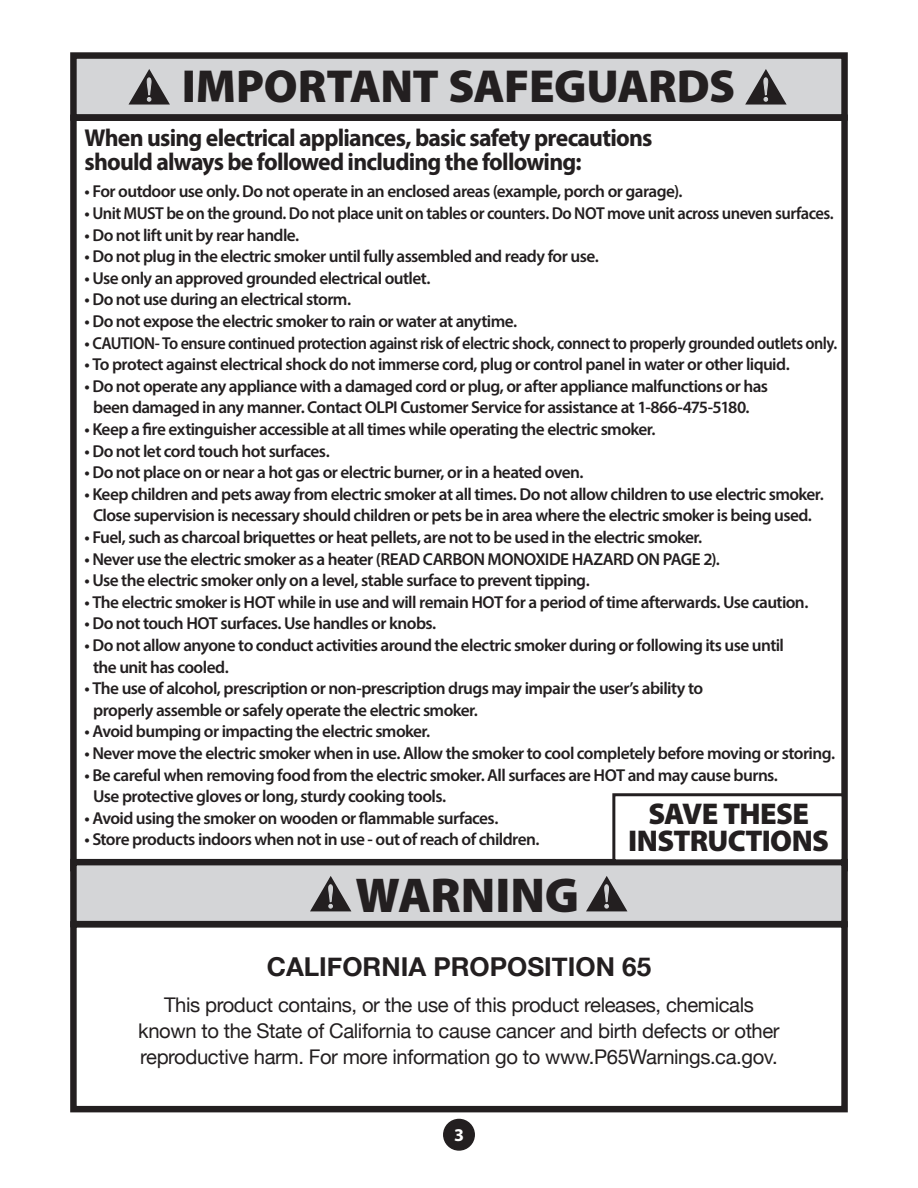
<style>
.page{position:relative;width:918px;height:1188px;background:#fff}
.page>*{position:absolute;margin:0;border:0;box-sizing:border-box;transform-origin:0 0}
.t1{font:900 49.2px "Myriad Pro";letter-spacing:-.005em;color:#231f20}
.t2{font:900 46.5px "Myriad Pro";letter-spacing:-.01em;color:#231f20}
.t3{font:900 30.15px/27px "Myriad Pro";letter-spacing:-.025em;color:#231f20;text-align:center}
.t4{font:700 25.95px "Helvetica Neue";color:#231f20}
.t5{font:700 24.45px/24px "Myriad Pro";letter-spacing:-.035em;color:#231f20}
.t6{font:20.25px/26.1px "Helvetica Neue";letter-spacing:-.02em;color:#231f20;text-align:center}
.t7{font:700 18px "Myriad Pro";color:#fff}
.t8{font:600 17.25px/21.6px "Myriad Pro";letter-spacing:-.035em;color:#231f20}
</style>
<div class="page">
<div style="left:73px;top:56px;width:772px;height:61px;background:#d4d5d7"></div>
<div style="left:70px;top:52px;width:778px;height:69px;border:6px solid #231f20"></div>
<div style="left:70px;top:115px;width:778px;height:756px;border:6px solid #231f20"></div>
<div style="left:73px;top:862px;width:772px;height:62px;background:#d4d5d7"></div>
<div style="left:70px;top:859px;width:778px;height:68px;border:6px solid #231f20"></div>
<div style="left:70px;top:921px;width:778px;height:191px;border:6px solid #231f20"></div>
<svg style="left:310px;top:876px;width:42px;height:36px"></svg>
<svg style="left:586px;top:876px;width:42px;height:36px"></svg>
<svg style="left:128px;top:69px;width:42px;height:36px"></svg>
<svg style="left:745px;top:69px;width:42px;height:36px"></svg>
<div style="left:612px;top:793px;width:233px;height:69px;border:3px solid #231f20"></div>
<div style="left:444px;top:1120px;width:30px;height:30px;background:#231f20;border-radius:50%"></div>
<div style="left:443px;top:1119px;width:32px;height:32px;border:2px solid #231f20;border-radius:50%"></div>
<h2 class="t2" style="left:182px;top:60px;width:555px">IMPORTANT SAFEGUARDS</h2>
<h3 class="t5" style="left:84px;top:125px;width:569px">When using electrical appliances, basic safety precautions should always be followed including the following:</h3>
<p class="t8" style="left:84px;top:180px;width:599px">• For outdoor use only. Do not operate in an enclosed areas (example, porch or garage).</p>
<p class="t8" style="left:84px;top:202px;width:751px">• Unit MUST be on the ground. Do not place unit on tables or counters. Do NOT move unit across uneven surfaces.</p>
<p class="t8" style="left:84px;top:224px;width:216px">• Do not lift unit by rear handle.</p>
<p class="t8" style="left:84px;top:245px;width:516px">• Do not plug in the electric smoker until fully assembled and ready for use.</p>
<p class="t8" style="left:84px;top:267px;width:348px">• Use only an approved grounded electrical outlet.</p>
<p class="t8" style="left:84px;top:288px;width:268px">• Do not use during an electrical storm.</p>
<p class="t8" style="left:84px;top:310px;width:434px">• Do not expose the electric smoker to rain or water at anytime.</p>
<p class="t8" style="left:84px;top:332px;width:754px">• CAUTION- To ensure continued protection against risk of electric shock, connect to properly grounded outlets only.</p>
<p class="t8" style="left:84px;top:353px;width:707px">• To protect against electrical shock do not immerse cord, plug or control panel in water or other liquid.</p>
<p class="t8" style="left:84px;top:375px;width:685px;text-align:center">• Do not operate any appliance with a damaged cord or plug, or after appliance malfunctions or has been damaged in any manner. Contact OLPI Customer Service for assistance at 1-866-475-5180.</p>
<p class="t8" style="left:84px;top:418px;width:573px">• Keep a fire extinguisher accessible at all times while operating the electric smoker.</p>
<p class="t8" style="left:84px;top:440px;width:247px">• Do not let cord touch hot surfaces.</p>
<p class="t8" style="left:84px;top:461px;width:501px">• Do not place on or near a hot gas or electric burner, or in a heated oven.</p>
<p class="t8" style="left:84px;top:483px;width:741px;text-align:center">• Keep children and pets away from electric smoker at all times. Do not allow children to use electric smoker.<br>Close supervision is necessary should children or pets be in area where the electric smoker is being used.</p>
<p class="t8" style="left:84px;top:526px;width:619px">• Fuel, such as charcoal briquettes or heat pellets, are not to be used in the electric smoker.</p>
<p class="t8" style="left:84px;top:548px;width:637px">• Never use the electric smoker as a heater (READ CARBON MONOXIDE HAZARD ON PAGE 2).</p>
<p class="t8" style="left:84px;top:569px;width:507px">• Use the electric smoker only on a level, stable surface to prevent tipping.</p>
<p class="t8" style="left:84px;top:591px;width:725px">• The electric smoker is HOT while in use and will remain HOT for a period of time afterwards. Use caution.</p>
<p class="t8" style="left:84px;top:612px;width:353px">• Do not touch HOT surfaces. Use handles or knobs.</p>
<p class="t8" style="left:93px;top:634px;width:692px;text-indent:-9px">• Do not allow anyone to conduct activities around the electric smoker during or following its use until the unit has cooled.</p>
<p class="t8" style="left:93px;top:677px;width:612px;text-indent:-9px">• The use of alcohol, prescription or non-prescription drugs may impair the user’s ability to properly assemble or safely operate the electric smoker.</p>
<p class="t8" style="left:84px;top:720px;width:347px">• Avoid bumping or impacting the electric smoker.</p>
<p class="t8" style="left:84px;top:742px;width:752px">• Never move the electric smoker when in use. Allow the smoker to cool completely before moving or storing.</p>
<p class="t8" style="left:93px;top:764px;width:686px;text-indent:-9px">• Be careful when removing food from the electric smoker. All surfaces are HOT and may cause burns.<br>Use protective gloves or long, sturdy cooking tools.</p>
<p class="t8" style="left:84px;top:807px;width:415px">• Avoid using the smoker on wooden or flammable surfaces.</p>
<p class="t8" style="left:84px;top:828px;width:457px">• Store products indoors when not in use - out of reach of children.</p>
<h1 class="t1" style="left:356px;top:867px;width:225px">WARNING</h1>
<h3 class="t3" style="left:628px;top:801px;width:202px">SAVE THESE<br>INSTRUCTIONS</h3>
<h3 class="t4" style="left:267px;top:946px;width:386px">CALIFORNIA PROPOSITION 65</h3>
<p class="t6" style="left:138px;top:993px;width:643px">This product contains, or the use of this product releases, chemicals known to the State of California to cause cancer and birth defects or other reproductive harm. For more information go to www.P65Warnings.ca.gov.</p>
<p class="t7" style="left:454px;top:1124px;width:11px">3</p>
</div>
